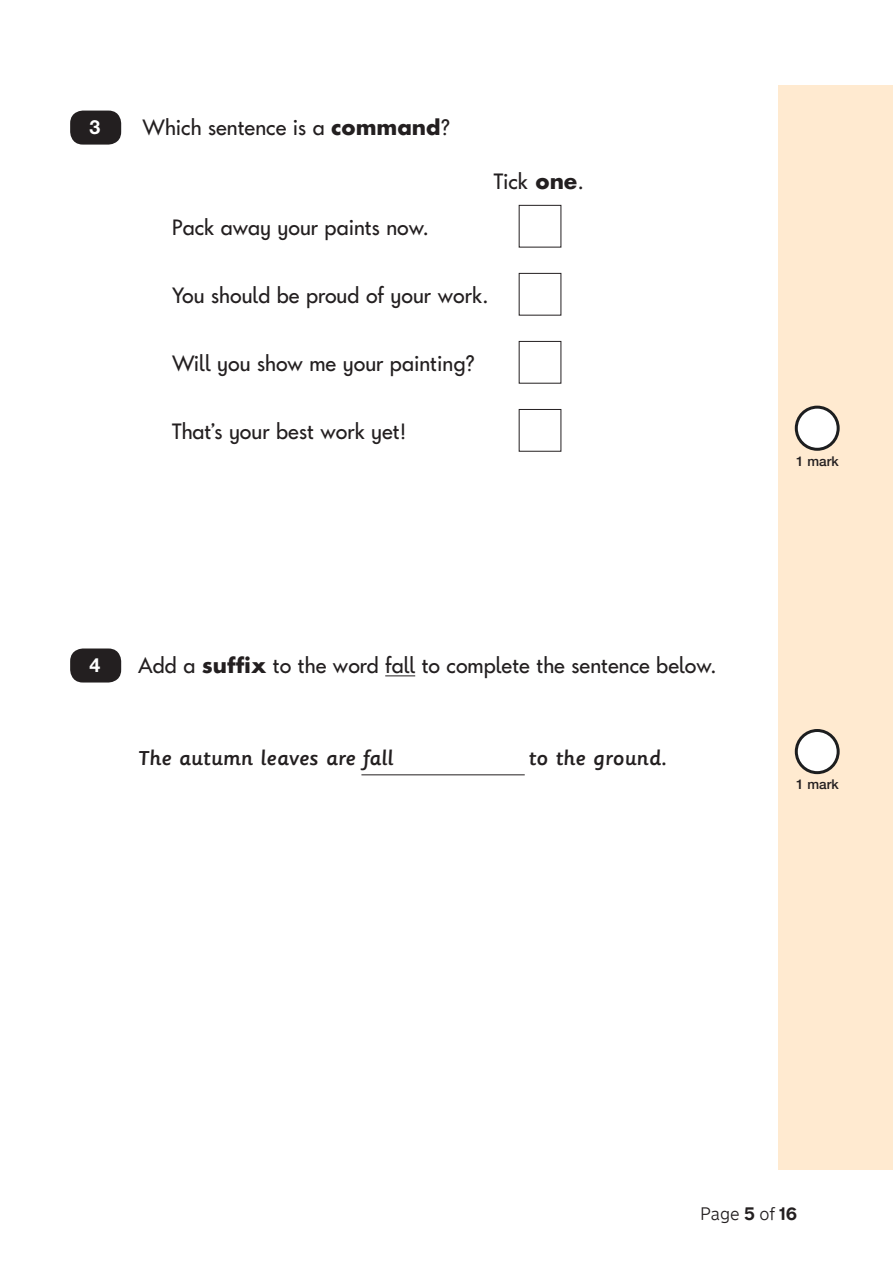
<style>
.page{position:relative;width:893px;height:1263px;background:#fff}
.page>*{position:absolute;margin:0;border:0;box-sizing:border-box;transform-origin:0 0}
.t1{font:22.5px "Keystageone Regular 5";color:#231f20}
.t2{font:22.5px "Keystageone Regular 6";color:#231f20}
.t3{font:22.5px "Sassoon Primary Md 5";color:#231f20}
.t4{font:700 19.5px "Helvetica Neue LT Std";color:#fff}
.t5{font:300 18px "New Transport";color:#231f20}
.t6{font:500 13.5px "Helvetica Neue LT Std";color:#231f20}
.s1{font-family:"Keystageone Bold 3"}
.s2{font-family:"Keystageone Bold 4"}
.s3{font-weight:700}
</style>
<div class="page">
<div style="left:778px;top:85px;width:115px;height:1084px;background:#ffead0"></div>
<div style="left:519px;top:409px;width:42px;height:43px;border:1px solid #231f20"></div>
<div style="left:796px;top:407px;width:42px;height:42px;background:#fff;border-radius:50%"></div>
<div style="left:795px;top:406px;width:45px;height:45px;border:3px solid #1d1e1f;border-radius:50%"></div>
<div style="left:70px;top:111px;width:51px;height:34px;background:#231f20;border-radius:13px"></div>
<hr style="left:385px;top:675px;width:30px;height:1px;background:#231f20">
<hr style="left:361px;top:774px;width:164px;height:1px;background:#231f20">
<div style="left:796px;top:730px;width:42px;height:43px;background:#fff;border-radius:50%"></div>
<div style="left:795px;top:729px;width:45px;height:45px;border:3px solid #1d1e1f;border-radius:50%"></div>
<div style="left:70px;top:648px;width:51px;height:34px;background:#231f20;border-radius:13px"></div>
<p class="t4" style="left:89px;top:115px;width:12px">3</p>
<p class="t1" style="left:142px;top:117px;width:309px">Which sentence is a <span class="s1">command</span>?</p>
<p class="t1" style="left:172px;top:217px;width:258px">Pack away your paints now.</p>
<p class="t1" style="left:494px;top:171px;width:92px">Tick <span class="s1">one</span>.</p>
<p class="t1" style="left:172px;top:285px;width:318px">You should be proud of your work.</p>
<p class="t1" style="left:172px;top:353px;width:304px">Will you show me your painting?</p>
<p class="t1" style="left:172px;top:421px;width:236px">That’s your best work yet!</p>
<p class="t4" style="left:89px;top:653px;width:12px">4</p>
<p class="t2" style="left:138px;top:655px;width:580px">Add a <span class="s2">suffix</span> to the word fall to complete the sentence below.</p>
<p class="t3" style="left:138px;top:745px;width:257px">The autumn leaves are fall</p>
<p class="t3" style="left:528px;top:745px;width:140px">to the ground.</p>
<p class="t6" style="left:796px;top:453px;width:44px">1 mark</p>
<p class="t6" style="left:796px;top:776px;width:44px">1 mark</p>
<p class="t5" style="left:700px;top:1203px;width:99px">Page <span class="s3">5</span> of <span class="s3">16</span></p>
</div>
